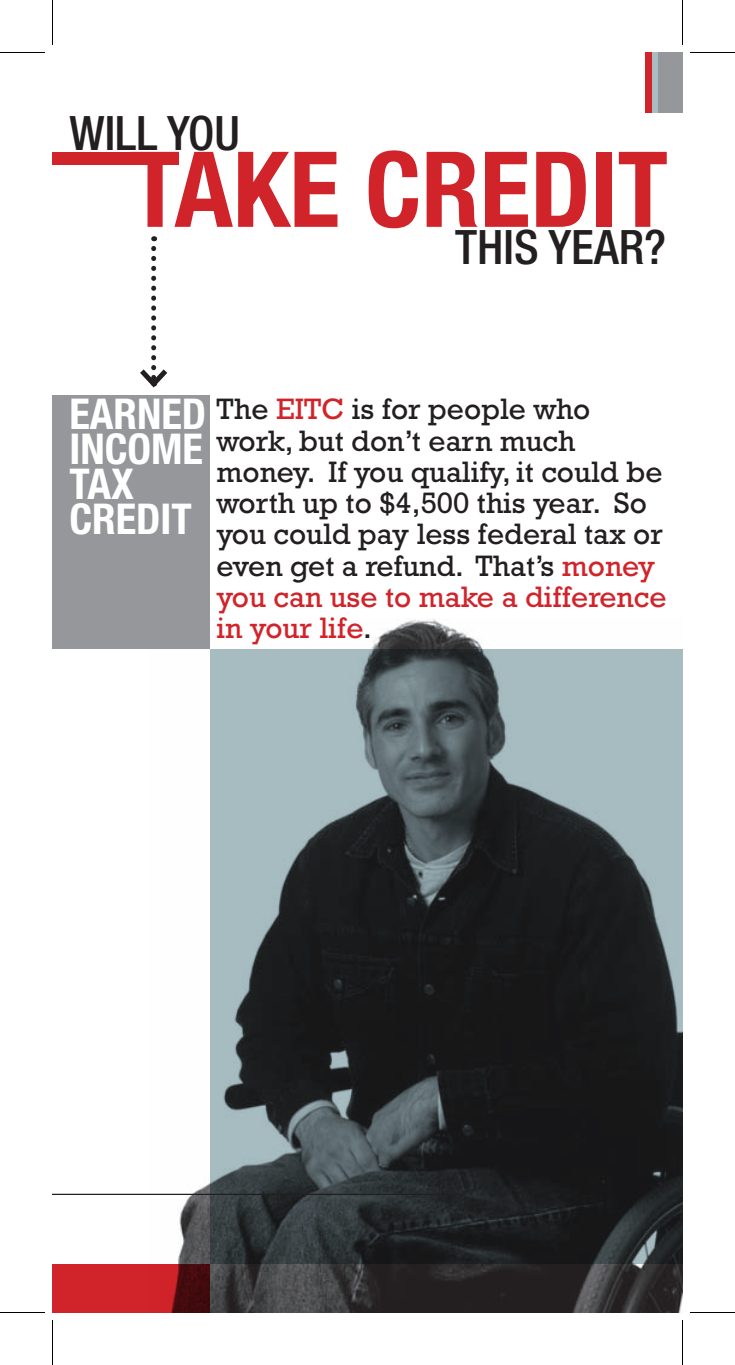
<style>
.page{position:relative;width:735px;height:1365px;background:#fff}
.page>*{position:absolute;margin:0;border:0;box-sizing:border-box;transform-origin:0 0}
.t1{font:700 condensed 105px "Helvetica Neue";color:#d1232a}
.t2{font:500 condensed 47.5px "Helvetica Neue";color:#231f20}
.t3{font:700 condensed 42.5px/35px "Helvetica Neue";color:#fff}
.t4{font:30px/31.2px "Rockwell";color:#231f20}
.s1{color:#d1232a}
</style>
<div class="page">
<img style="left:148px;top:619px;width:534px;height:693px">
<div style="left:52px;top:396px;width:158px;height:253px;background:#95979a"></div>
<svg style="left:210px;top:649px;width:472px;height:615px"></svg>
<hr style="left:52px;top:1194px;width:413px;height:1px;background:#231f20">
<div style="left:52px;top:152px;width:127px;height:12px;background:#d1232a"></div>
<svg style="left:140px;top:248px;width:28px;height:140px"></svg>
<svg style="left:52px;top:1264px;width:158px;height:48px;fill:#d1232a"></svg>
<div style="left:652px;top:52px;width:7px;height:60px;background:#a7bdc1"></div>
<div style="left:645px;top:52px;width:7px;height:60px;background:#d1232a"></div>
<div style="left:659px;top:52px;width:23px;height:60px;background:#95979a"></div>
<hr style="left:0;top:52px;width:45px;height:1px;background:#000">
<hr style="left:690px;top:52px;width:45px;height:1px;background:#000">
<hr style="left:0;top:1312px;width:45px;height:1px;background:#000">
<hr style="left:690px;top:1312px;width:45px;height:1px;background:#000">
<hr style="left:52px;top:0;width:1px;height:45px;background:#000">
<hr style="left:52px;top:1320px;width:1px;height:45px;background:#000">
<hr style="left:682px;top:0;width:1px;height:45px;background:#000">
<hr style="left:682px;top:1320px;width:1px;height:45px;background:#000">
<p class="t2" style="left:70px;top:105px;width:172px">WILL YOU</p>
<p class="t1" style="left:130px;top:126px;width:540px">TAKE CREDIT</p>
<p class="t2" style="left:455px;top:219px;width:213px">THIS YEAR?</p>
<p class="t3" style="left:69px;top:396px;width:138px">EARNED<br>INCOME<br>TAX<br>CREDIT</p>
<p class="t4" style="left:217px;top:393px;width:452px">The <span class="s1">EITC</span> is for people who work, but don’t earn much money. If you qualify, it could be worth up to $4,500 this year. So you could pay less federal tax or even get a refund. That’s <span class="s1">money you can use to make a difference in your life</span>.</p>
</div>
